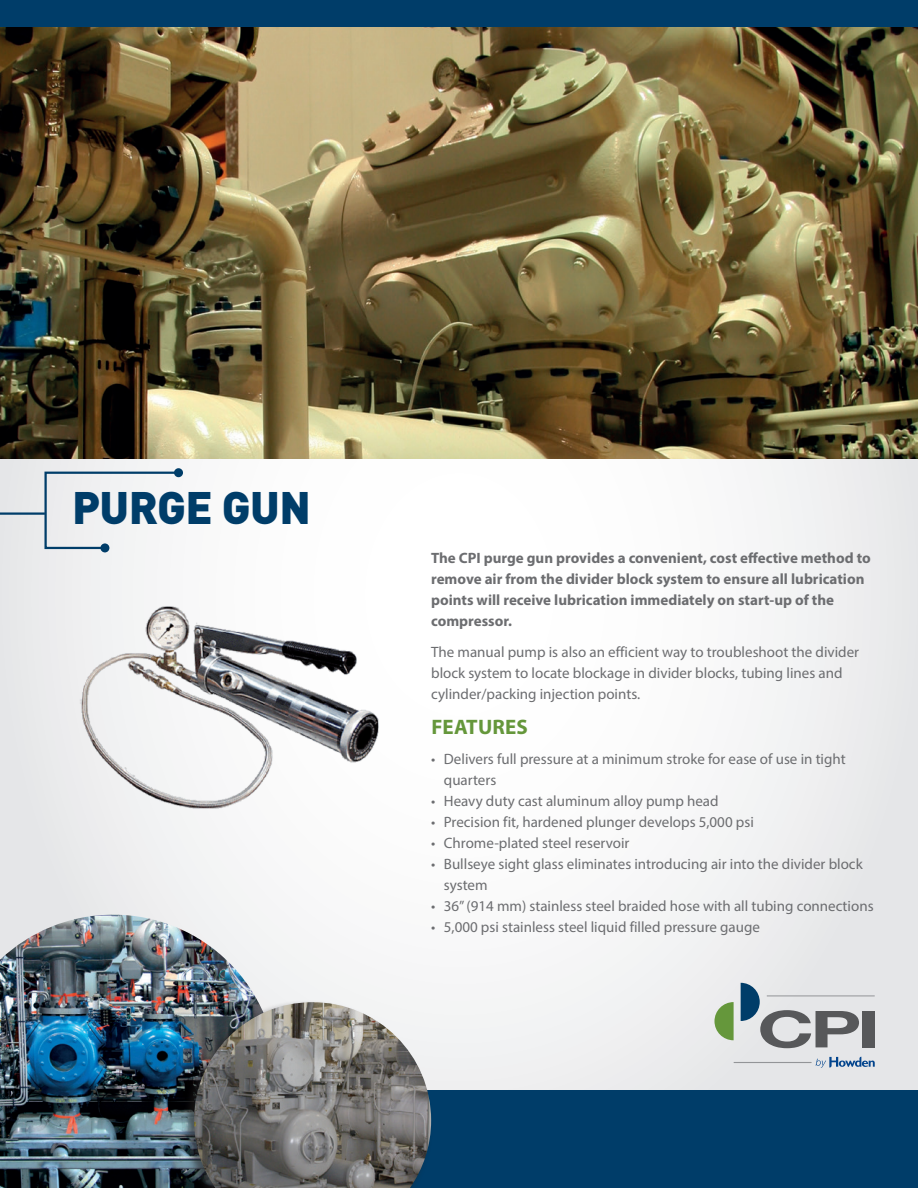
<style>
.page{position:relative;width:918px;height:1188px;background:#fff}
.page>*{position:absolute;margin:0;border:0;box-sizing:border-box;transform-origin:0 0}
.t1{font:900 45px "DIN";letter-spacing:-.015em;color:#003d69}
.t2{font:700 21px "Myriad Pro";letter-spacing:.01em;color:#65973b}
.t3{font:15px/21px "Myriad Pro";color:#6c6d70}
.t4{font:700 15px/21px "Myriad Pro";color:#6c6d70}
</style>
<div class="page">
<div style="left:0;top:0;width:918px;height:1188px;background:linear-gradient(to right,#f4f5f5,#f3f3f4)"></div>
<div style="left:0;top:1091px;width:918px;height:97px;background:#003d69"></div>
<img style="left:0;top:27px;width:918px;height:432px">
<div style="left:0;top:0;width:918px;height:27px;background:#003d69"></div>
<img style="left:0;top:915px;width:277px;height:273px">
<div style="left:182px;top:1000px;width:251px;height:188px;background:#231f20;opacity:.57"></div>
<img style="left:194px;top:1002px;width:237px;height:186px">
<svg style="left:0;top:470px;width:181px;height:112px"></svg>
<div style="left:100px;top:543px;width:9px;height:9px;background:#003d69;border-radius:50%"></div>
<div style="left:174px;top:468px;width:9px;height:9px;background:#003d69;border-radius:50%"></div>
<img style="left:78px;top:597px;width:302px;height:221px">
<hr style="left:734px;top:1062px;width:78px;height:1px;background:#939598">
<svg style="left:816px;top:1057px;width:59px;height:11px"></svg>
<hr style="left:767px;top:995px;width:108px;height:1px;background:#939598">
<svg style="left:714px;top:1002px;width:20px;height:38px"></svg>
<svg style="left:741px;top:983px;width:118px;height:65px;background:#b2b7bc"></svg>
<div style="left:863px;top:1011px;width:12px;height:36px;background:#57585a"></div>
<p class="t1" style="left:72px;top:478px;width:240px">PURGE GUN</p>
<p class="t4" style="left:431px;top:547px;width:441px">The CPI purge gun provides a convenient, cost effective method to remove air from the divider block system to ensure all lubrication points will receive lubrication immediately on start-up of the compressor.</p>
<p class="t3" style="left:431px;top:641px;width:429px">The manual pump is also an efficient way to troubleshoot the divider block system to locate blockage in divider blocks, tubing lines and</p>
<p class="t3" style="left:431px;top:683px;width:211px">cylinder/packing injection points.</p>
<p class="t2" style="left:431px;top:713px;width:98px">FEATURES</p>
<p class="t3" style="left:444px;top:748px;width:403px;text-indent:-13px">• Delivers full pressure at a minimum stroke for ease of use in tight quarters</p>
<p class="t3" style="left:431px;top:790px;width:289px">• Heavy duty cast aluminum alloy pump head</p>
<p class="t3" style="left:431px;top:811px;width:324px">• Precision fit, hardened plunger develops 5,000 psi</p>
<p class="t3" style="left:431px;top:832px;width:200px">• Chrome-plated steel reservoir</p>
<p class="t3" style="left:444px;top:853px;width:420px;text-indent:-13px">• Bullseye sight glass eliminates introducing air into the divider block system</p>
<p class="t3" style="left:431px;top:895px;width:444px">• 36” (914 mm) stainless steel braided hose with all tubing connections</p>
<p class="t3" style="left:431px;top:916px;width:330px">• 5,000 psi stainless steel liquid filled pressure gauge</p>
</div>
